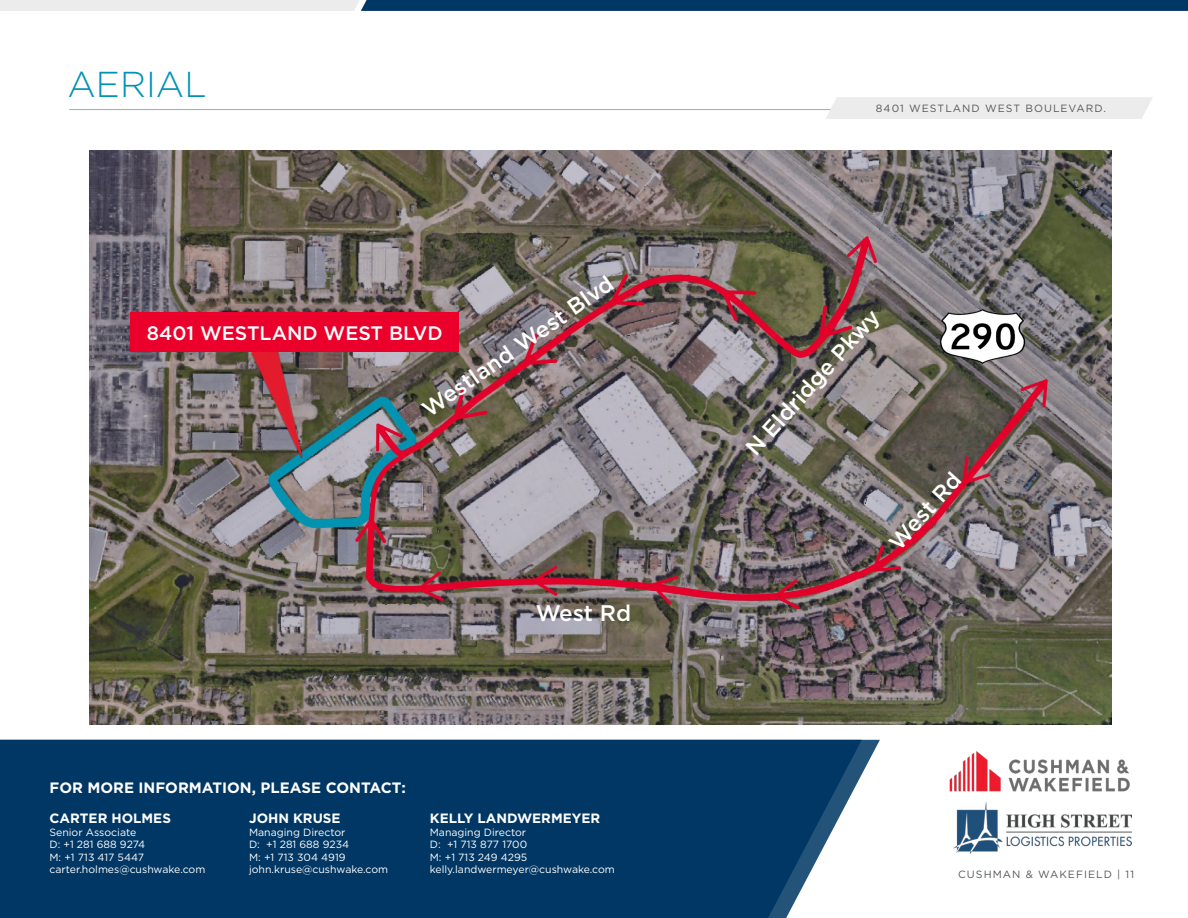
<style>
.page{position:relative;width:1188px;height:918px;background:#fff}
.page>*{position:absolute;margin:0;border:0;box-sizing:border-box;transform-origin:0 0}
.t1{font:300 36px "Gotham";color:#0092b4}
.t2{font:500 22.5px "Gotham";letter-spacing:-.01em;color:#fff}
.t3{font:500 19.5px "Gotham";color:#fff}
.t4{font:700 15px "Gotham";color:#fff}
.t5{font:700 13.5px "Gotham";color:#fff}
.t6{font:10.5px/12.6px "Gotham";color:#fff}
.t7{font:10.5px "Gotham";letter-spacing:.1em;color:#53575a}
</style>
<div class="page">
<svg style="left:0;top:0;width:1188px;height:11px;background:#496f8e"></svg>
<hr style="left:69px;top:109px;width:986px;height:1px;background:#a7a8a9">
<div style="left:826px;top:97px;width:327px;height:22px;background:#ececec"></div>
<img style="left:90px;top:150px;width:1022px;height:575px">
<svg style="left:0;top:740px;width:880px;height:178px;background:#0e426c"></svg>
<img style="left:940px;top:302px;width:85px;height:69px">
<img style="left:218px;top:268px;width:176px;height:191px">
<div style="left:131px;top:312px;width:328px;height:39px;background:#ea002a"></div>
<img style="left:949px;top:751px;width:180px;height:41px">
<img style="left:953px;top:802px;width:179px;height:52px">
<h1 class="t1" style="left:68px;top:62px;width:140px">AERIAL</h1>
<h2 class="t2" style="left:416px;top:399px;width:229px;rotate:-35deg">Westland West Blvd</h2>
<h3 class="t3" style="left:147px;top:320px;width:297px">8401 WESTLAND WEST BLVD</h3>
<h2 class="t2" style="left:536px;top:598px;width:97px">West Rd</h2>
<h3 class="t4" style="left:50px;top:777px;width:358px">FOR MORE INFORMATION, PLEASE CONTACT:</h3>
<p class="t5" style="left:50px;top:809px;width:123px">CARTER HOLMES</p>
<p class="t6" style="left:50px;top:825px;width:157px">Senior Associate<br>D: +1 281 688 9274<br>M: +1 713 417 5447 carter.holmes@cushwake.com</p>
<p class="t5" style="left:249px;top:809px;width:93px">JOHN KRUSE</p>
<p class="t6" style="left:249px;top:825px;width:141px">Managing Director<br>D: +1 281 688 9234<br>M: +1 713 304 4919 john.kruse@cushwake.com</p>
<p class="t5" style="left:430px;top:809px;width:172px">KELLY LANDWERMEYER</p>
<p class="t6" style="left:430px;top:825px;width:187px">Managing Director<br>D: +1 713 877 1700<br>M: +1 713 249 4295 kelly.landwermeyer@cushwake.com</p>
<p class="t7" style="left:876px;top:102px;width:231px">8401 WESTLAND WEST BOULEVARD.</p>
<h2 class="t2" style="left:739px;top:442px;width:189px;rotate:-48deg">N Eldridge Pkwy</h2>
<h2 class="t2" style="left:882px;top:536px;width:97px;rotate:-48deg">West Rd</h2>
<p class="t7" style="left:958px;top:867px;width:178px">CUSHMAN &amp; WAKEFIELD | 11</p>
</div>
